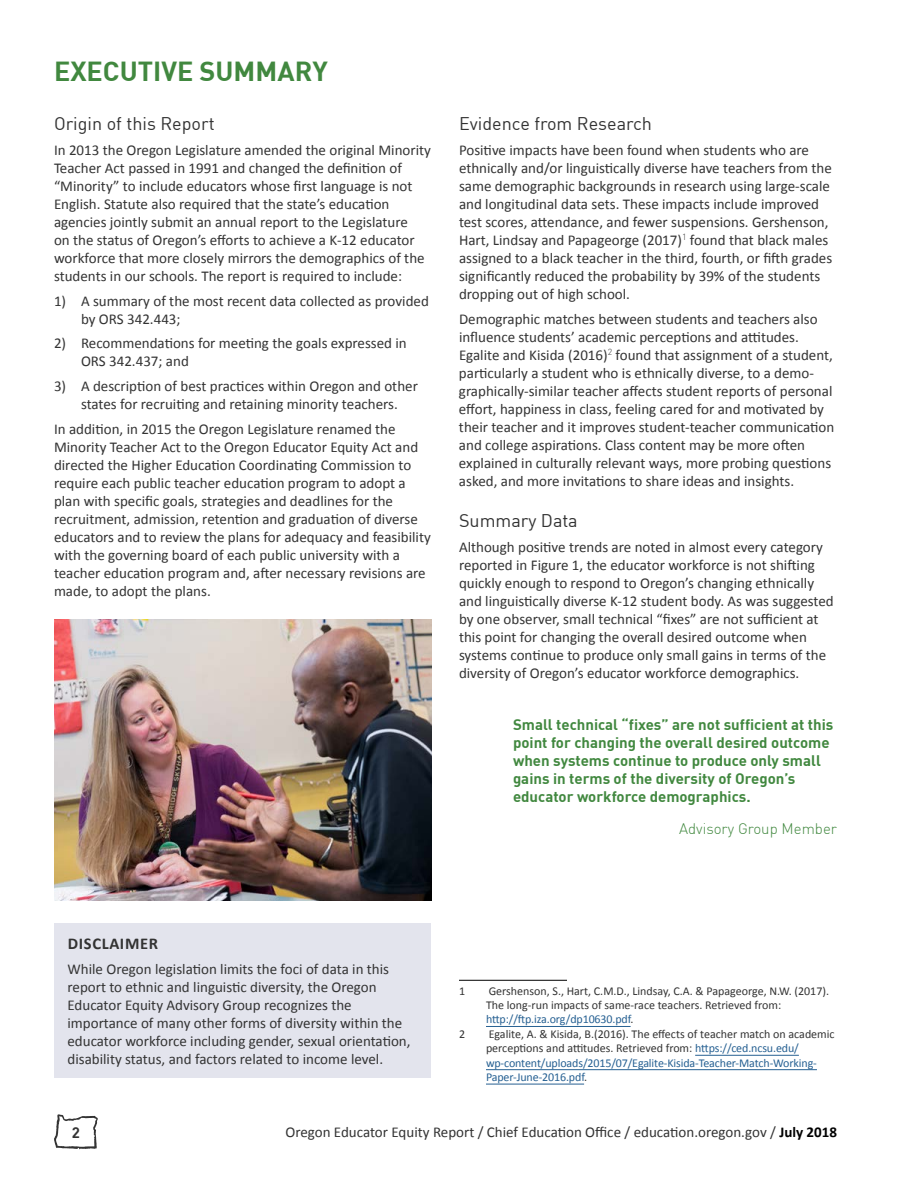
<style>
.page{position:relative;width:918px;height:1188px;background:#fff}
.page>*{position:absolute;margin:0;border:0;box-sizing:border-box;transform-origin:0 0}
.t1{font:700 27px "DIN";color:#41883f}
.t2{font:18px "DIN";color:#333}
.t3{font:700 16.5px "Calibri";letter-spacing:.04em;color:#333}
.t4{font:15px/18px "Calibri";color:#333}
.t5{font:700 15px/18px "DIN";color:#41883f}
.t6{font:300 15px "DIN";color:#41883f}
.t7{font:700 15px "DIN";color:#333}
.t8{font:12px/14.4px "Calibri";letter-spacing:-.01em;color:#266092}
.t9{font:12px/14.4px "Calibri";color:#333}
.s1{color:#266092}
.s2{color:#333}
.s3{font-weight:700;color:#000}
</style>
<div class="page">
<svg style="left:54px;top:1114px;width:44px;height:35px"></svg>
<div style="left:54px;top:924px;width:376px;height:154px;background:#e3e4ed"></div>
<hr style="left:459px;top:980px;width:108px;height:1px;background:#000">
<hr style="left:486px;top:1026px;width:145px;height:1px;background:#266092">
<hr style="left:695px;top:1055px;width:104px;height:1px;background:#266092">
<hr style="left:486px;top:1069px;width:331px;height:1px;background:#266092">
<hr style="left:486px;top:1084px;width:98px;height:1px;background:#266092">
<img style="left:54px;top:619px;width:377px;height:282px">
<h1 class="t1" style="left:54px;top:54px;width:275px">EXECUTIVE SUMMARY</h1>
<p class="t2" style="left:54px;top:112px;width:162px">Origin of this Report</p>
<p class="t4" style="left:54px;top:140px;width:378px">In 2013 the Oregon Legislature amended the original Minority Teacher Act passed in 1991 and changed the definition of “Minority” to include educators whose first language is not English. Statute also required that the state’s education agencies jointly submit an annual report to the Legislature<br>on the status of Oregon’s efforts to achieve a K-12 educator workforce that more closely mirrors the demographics of the students in our schools. The report is required to include:</p>
<p class="t4" style="left:81px;top:291px;width:349px;text-indent:-27px">1) A summary of the most recent data collected as provided by ORS 342.443;</p>
<p class="t4" style="left:81px;top:334px;width:327px;text-indent:-27px">2) Recommendations for meeting the goals expressed in<br>ORS 342.437; and</p>
<p class="t4" style="left:54px;top:376px;width:365px;text-align:center">3) A description of best practices within Oregon and other states for recruiting and retaining minority teachers.</p>
<p class="t4" style="left:54px;top:419px;width:378px">In addition, in 2015 the Oregon Legislature renamed the Minority Teacher Act to the Oregon Educator Equity Act and directed the Higher Education Coordinating Commission to require each public teacher education program to adopt a plan with specific goals, strategies and deadlines for the recruitment, admission, retention and graduation of diverse educators and to review the plans for adequacy and feasibility with the governing board of each public university with a teacher education program and, after necessary revisions are made, to adopt the plans.</p>
<p class="t2" style="left:459px;top:112px;width:195px">Evidence from Research</p>
<p class="t4" style="left:459px;top:140px;width:375px">Positive impacts have been found when students who are ethnically and/or linguistically diverse have teachers from the same demographic backgrounds in research using large-scale and longitudinal data sets. These impacts include improved test scores, attendance, and fewer suspensions. Gershenson, Hart, Lindsay and Papageorge (2017)<sup>1</sup> found that black males assigned to a black teacher in the third, fourth, or fifth grades significantly reduced the probability by 39% of the students dropping out of high school.</p>
<p class="t4" style="left:459px;top:309px;width:377px">Demographic matches between students and teachers also influence students’ academic perceptions and attitudes.<br>Egalite and Kisida (2016)<sup>2</sup> found that assignment of a student, particularly a student who is ethnically diverse, to a demo&shy;graphically-similar teacher affects student reports of personal effort, happiness in class, feeling cared for and motivated by their teacher and it improves student-teacher communication and college aspirations. Class content may be more often explained in culturally relevant ways, more probing questions asked, and more invitations to share ideas and insights.</p>
<p class="t2" style="left:459px;top:510px;width:120px">Summary Data</p>
<p class="t4" style="left:459px;top:537px;width:376px">Although positive trends are noted in almost every category reported in Figure 1, the educator workforce is not shifting quickly enough to respond to Oregon’s changing ethnically and linguistically diverse K-12 student body. As was suggested by one observer, small technical “fixes” are not sufficient at this point for changing the overall desired outcome when systems continue to produce only small gains in terms of the diversity of Oregon’s educator workforce demographics.</p>
<p class="t5" style="left:513px;top:715px;width:322px">Small technical “fixes” are not sufficient at this point for changing the overall desired outcome when systems continue to produce only small gains in terms of the diversity of Oregon’s educator workforce demographics.</p>
<p class="t6" style="left:679px;top:819px;width:159px">Advisory Group Member</p>
<p class="t3" style="left:68px;top:934px;width:92px">DISCLAIMER</p>
<p class="t4" style="left:68px;top:959px;width:345px">While Oregon legislation limits the foci of data in this report to ethnic and linguistic diversity, the Oregon Educator Equity Advisory Group recognizes the importance of many other forms of diversity within the educator workforce including gender, sexual orientation, disability status, and factors related to income level.</p>
<p class="t9" style="left:459px;top:983px;width:8px">1</p>
<p class="t9" style="left:486px;top:983px;width:345px">Gershenson, S., Hart, C.M.D., Lindsay, C.A. &amp; Papageorge, N.W. (2017).<br>The long-run impacts of same-race teachers. Retrieved from: <span class="s1">http://ftp.iza.org/dp10630.pdf</span>.</p>
<p class="t9" style="left:459px;top:1026px;width:8px">2</p>
<p class="t8" style="left:486px;top:1026px;width:350px"><span class="s2">Egalite, A. &amp; Kisida, B.(2016). The effects of teacher match on academic perceptions and attitudes. Retrieved from:</span> https://ced.ncsu.edu/ wp-content/uploads/2015/07/Egalite-Kisida-Teacher-Match-Working-Paper-June-2016.pdf<span class="s2">.</span></p>
<p class="t7" style="left:72px;top:1123px;width:10px">2</p>
<p class="t4" style="left:285px;top:1122px;width:553px">Oregon Educator Equity Report / Chief Education Office / education.oregon.gov / <span class="s3">July 2018</span></p>
</div>
